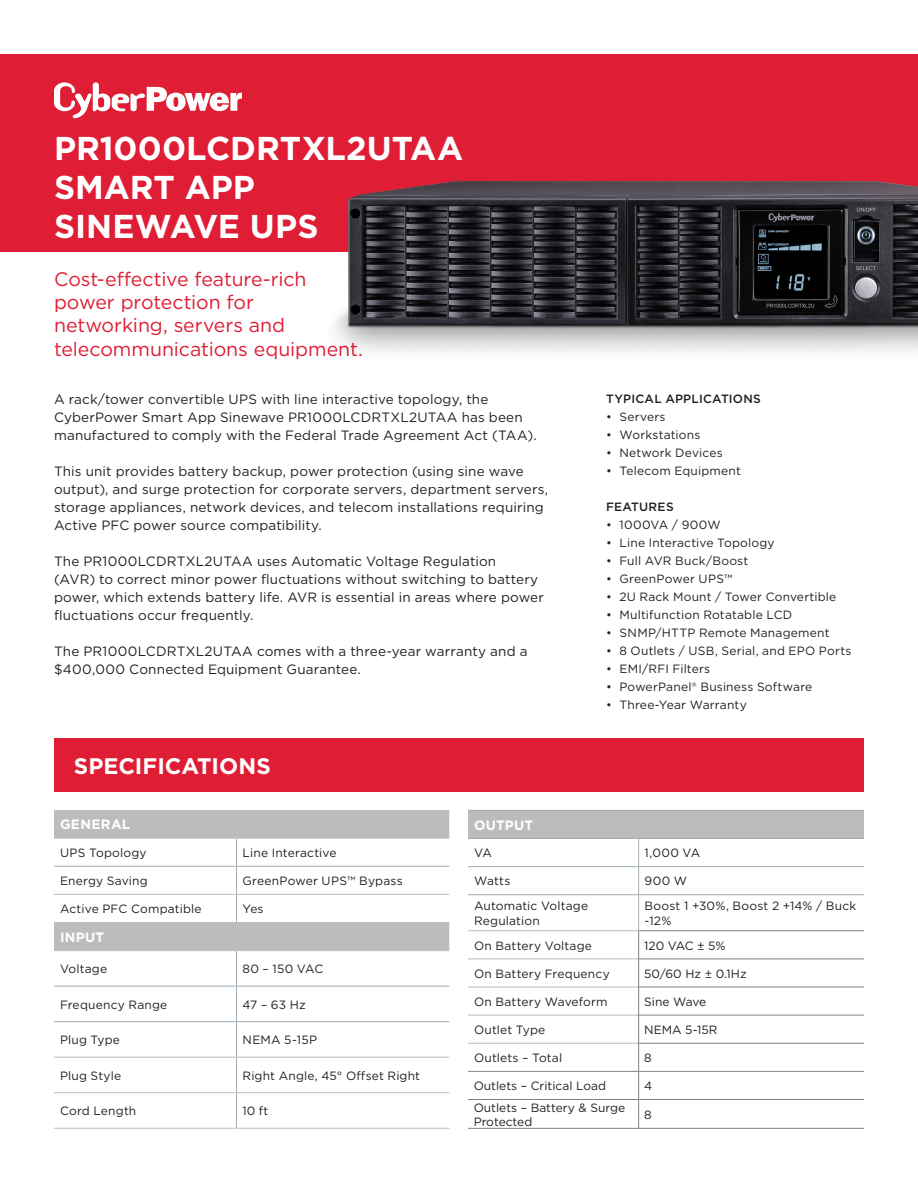
<style>
.page{position:relative;width:918px;height:1188px;background:#fff}
.page>*{position:absolute;margin:0;border:0;box-sizing:border-box;transform-origin:0 0}
.TITLE_DESCRIPTION{font:700 33px/39px "Gotham";color:#fff}
.TITLE_DESCRIPTION-2{font:700 22.5px "Gotham";color:#fff}
.TITLE_DESCRIPTION-3{font:19.5px/23.4px "Gotham";letter-spacing:-.005em;color:#df1d35}
.Paragraph{font:13.5px/18px "Gotham";letter-spacing:.01em;color:#231f20}
.TITLE_DESCRIPTION-4{font:700 13.5px "Gotham";letter-spacing:.02em;color:#fff}
.Chart_info{font:12px/14.4px "Gotham";letter-spacing:.015em;color:#231f20}
.TITLE_DESCRIPTION-5{font:12px/14.4px "Gotham";letter-spacing:.015em;color:#231f20}
.Paragraph-2{font:500 12px "Gotham";letter-spacing:.02em;color:#231f20}
.Chart_info-2{font:12px "Gotham";letter-spacing:-.01em;color:#231f20}
.Title_Bullet{font:500 12px "Gotham";letter-spacing:.025em;color:#231f20}
</style>
<div class="page">
<div style="left:0;top:54px;width:918px;height:198px;background:#df1d35"></div>
<svg style="left:54px;top:82px;width:188px;height:36px"></svg>
<div style="left:54px;top:738px;width:810px;height:54px;background:#df1d35"></div>
<svg style="left:54px;top:810px;width:395px;height:140px"></svg>
<hr style="left:54px;top:866px;width:183px;height:1px;background:#a1acb4">
<hr style="left:237px;top:866px;width:212px;height:1px;background:#a1acb4">
<svg style="left:236px;top:839px;width:1px;height:83px"></svg>
<hr style="left:236px;top:951px;width:1px;height:35px;background:#a1acb4">
<hr style="left:54px;top:986px;width:183px;height:1px;background:#a1acb4">
<hr style="left:237px;top:986px;width:212px;height:1px;background:#a1acb4">
<hr style="left:236px;top:987px;width:1px;height:34px;background:#a1acb4">
<hr style="left:54px;top:1021px;width:183px;height:1px;background:#a1acb4">
<hr style="left:237px;top:1021px;width:212px;height:1px;background:#a1acb4">
<hr style="left:236px;top:1022px;width:1px;height:35px;background:#a1acb4">
<hr style="left:236px;top:1058px;width:1px;height:34px;background:#a1acb4">
<hr style="left:236px;top:1093px;width:1px;height:35px;background:#a1acb4">
<hr style="left:54px;top:838px;width:183px;height:1px;background:#bdbbbb">
<hr style="left:237px;top:838px;width:212px;height:1px;background:#bdbbbb">
<hr style="left:54px;top:894px;width:183px;height:1px;background:#bdbbbb">
<hr style="left:237px;top:894px;width:212px;height:1px;background:#bdbbbb">
<hr style="left:54px;top:922px;width:183px;height:1px;background:#bdbbbb">
<hr style="left:237px;top:922px;width:212px;height:1px;background:#bdbbbb">
<hr style="left:54px;top:950px;width:183px;height:1px;background:#bdbbbb">
<hr style="left:237px;top:950px;width:212px;height:1px;background:#bdbbbb">
<hr style="left:54px;top:1057px;width:183px;height:1px;background:#bdbbbb">
<hr style="left:237px;top:1057px;width:212px;height:1px;background:#bdbbbb">
<hr style="left:54px;top:1092px;width:183px;height:1px;background:#bdbbbb">
<hr style="left:237px;top:1092px;width:212px;height:1px;background:#bdbbbb">
<hr style="left:54px;top:1128px;width:183px;height:1px;background:#bdbbbb">
<hr style="left:237px;top:1128px;width:212px;height:1px;background:#bdbbbb">
<div style="left:468px;top:810px;width:396px;height:28px;background:#bdbbbb"></div>
<svg style="left:468px;top:931px;width:396px;height:197px"></svg>
<hr style="left:468px;top:810px;width:171px;height:1px;background:#a1acb4">
<hr style="left:639px;top:810px;width:225px;height:1px;background:#a1acb4">
<hr style="left:468px;top:838px;width:171px;height:1px;background:#a1acb4">
<hr style="left:639px;top:838px;width:225px;height:1px;background:#a1acb4">
<hr style="left:468px;top:866px;width:171px;height:1px;background:#a1acb4">
<hr style="left:639px;top:866px;width:225px;height:1px;background:#a1acb4">
<svg style="left:638px;top:839px;width:1px;height:55px"></svg>
<hr style="left:638px;top:895px;width:1px;height:35px;background:#a1acb4">
<hr style="left:468px;top:894px;width:171px;height:1px;background:#a1acb4">
<hr style="left:639px;top:894px;width:225px;height:1px;background:#a1acb4">
<hr style="left:468px;top:930px;width:171px;height:1px;background:#bdbbbb">
<hr style="left:468px;top:958px;width:170px;height:1px;background:#bdbbbb">
<hr style="left:468px;top:987px;width:170px;height:1px;background:#bdbbbb">
<hr style="left:468px;top:1015px;width:170px;height:1px;background:#bdbbbb">
<hr style="left:468px;top:1043px;width:170px;height:1px;background:#bdbbbb">
<hr style="left:639px;top:930px;width:225px;height:1px;background:#808285">
<hr style="left:639px;top:959px;width:225px;height:1px;background:#808285">
<hr style="left:639px;top:987px;width:225px;height:1px;background:#808285">
<hr style="left:639px;top:1015px;width:225px;height:1px;background:#808285">
<hr style="left:639px;top:1043px;width:225px;height:1px;background:#808285">
<hr style="left:639px;top:1071px;width:225px;height:1px;background:#808285">
<hr style="left:639px;top:1099px;width:225px;height:1px;background:#808285">
<hr style="left:639px;top:1128px;width:225px;height:1px;background:#808285">
<hr style="left:468px;top:1071px;width:171px;height:1px;background:#808285">
<hr style="left:468px;top:1099px;width:171px;height:1px;background:#808285">
<svg style="left:638px;top:931px;width:1px;height:197px"></svg>
<hr style="left:468px;top:1128px;width:171px;height:1px;background:#808285">
<img style="left:334px;top:180px;width:584px;height:172px">
<p class="TITLE_DESCRIPTION" style="left:54px;top:129px;width:411px">PR1000LCDRTXL2UTAA</p>
<p class="TITLE_DESCRIPTION" style="left:54px;top:168px;width:266px">SMART APP<br>SINEWAVE UPS</p>
<p class="TITLE_DESCRIPTION-3" style="left:54px;top:267px;width:310px">Cost-effective feature-rich power protection for networking, servers and telecommunications equipment.</p>
<p class="Paragraph" style="left:54px;top:390px;width:484px">A rack/tower convertible UPS with line interactive topology, the<br>CyberPower Smart App Sinewave PR1000LCDRTXL2UTAA has been manufactured to comply with the Federal Trade Agreement Act (TAA).</p>
<p class="Paragraph" style="left:54px;top:462px;width:496px">This unit provides battery backup, power protection (using sine wave output), and surge protection for corporate servers, department servers, storage appliances, network devices, and telecom installations requiring Active PFC power source compatibility.</p>
<p class="Paragraph" style="left:54px;top:552px;width:491px">The PR1000LCDRTXL2UTAA uses Automatic Voltage Regulation<br>(AVR) to correct minor power fluctuations without switching to battery power, which extends battery life. AVR is essential in areas where power fluctuations occur frequently.</p>
<p class="Paragraph" style="left:54px;top:642px;width:475px">The PR1000LCDRTXL2UTAA comes with a three-year warranty and a $400,000 Connected Equipment Guarantee.</p>
<p class="TITLE_DESCRIPTION-2" style="left:74px;top:751px;width:198px">SPECIFICATIONS</p>
<p class="Paragraph-2" style="left:606px;top:391px;width:156px">TYPICAL APPLICATIONS</p>
<p class="Chart_info" style="left:606px;top:409px;width:61px">• Servers</p>
<p class="Chart_info" style="left:606px;top:427px;width:96px">• Workstations</p>
<p class="Chart_info" style="left:606px;top:445px;width:118px">• Network Devices</p>
<p class="Chart_info" style="left:606px;top:463px;width:136px">• Telecom Equipment</p>
<p class="Title_Bullet" style="left:606px;top:499px;width:69px">FEATURES</p>
<p class="Chart_info" style="left:606px;top:517px;width:116px">• 1000VA / 900W</p>
<p class="Chart_info" style="left:606px;top:535px;width:170px">• Line Interactive Topology</p>
<p class="Chart_info" style="left:606px;top:553px;width:144px">• Full AVR Buck/Boost</p>
<p class="Chart_info" style="left:606px;top:571px;width:128px">• GreenPower UPS™</p>
<p class="Chart_info" style="left:606px;top:589px;width:232px">• 2U Rack Mount / Tower Convertible</p>
<p class="Chart_info" style="left:606px;top:607px;width:188px">• Multifunction Rotatable LCD</p>
<p class="Chart_info" style="left:606px;top:625px;width:225px">• SNMP/HTTP Remote Management</p>
<p class="Chart_info" style="left:606px;top:643px;width:247px">• 8 Outlets / USB, Serial, and EPO Ports</p>
<p class="Chart_info" style="left:606px;top:661px;width:106px">• EMI/RFI Filters</p>
<p class="Chart_info" style="left:606px;top:679px;width:208px">• PowerPanel® Business Software</p>
<p class="Chart_info" style="left:606px;top:697px;width:142px">• Three-Year Warranty</p>
<p class="TITLE_DESCRIPTION-4" style="left:60px;top:816px;width:72px">GENERAL</p>
<p class="TITLE_DESCRIPTION-5" style="left:60px;top:845px;width:88px">UPS Topology</p>
<p class="TITLE_DESCRIPTION-5" style="left:243px;top:845px;width:96px">Line Interactive</p>
<p class="TITLE_DESCRIPTION-5" style="left:60px;top:873px;width:89px">Energy Saving</p>
<p class="TITLE_DESCRIPTION-5" style="left:243px;top:873px;width:162px">GreenPower UPS™ Bypass</p>
<p class="TITLE_DESCRIPTION-5" style="left:60px;top:902px;width:143px">Active PFC Compatible</p>
<p class="TITLE_DESCRIPTION-5" style="left:243px;top:902px;width:23px">Yes</p>
<p class="TITLE_DESCRIPTION-4" style="left:60px;top:928px;width:46px">INPUT</p>
<p class="TITLE_DESCRIPTION-5" style="left:60px;top:961px;width:49px">Voltage</p>
<p class="TITLE_DESCRIPTION-5" style="left:243px;top:961px;width:82px">80 – 150 VAC</p>
<p class="TITLE_DESCRIPTION-5" style="left:60px;top:997px;width:109px">Frequency Range</p>
<p class="TITLE_DESCRIPTION-5" style="left:243px;top:997px;width:65px">47 – 63 Hz</p>
<p class="TITLE_DESCRIPTION-5" style="left:60px;top:1033px;width:62px">Plug Type</p>
<p class="TITLE_DESCRIPTION-5" style="left:243px;top:1033px;width:76px">NEMA 5-15P</p>
<p class="TITLE_DESCRIPTION-5" style="left:60px;top:1068px;width:63px">Plug Style</p>
<p class="TITLE_DESCRIPTION-5" style="left:243px;top:1068px;width:179px">Right Angle, 45° Offset Right</p>
<p class="TITLE_DESCRIPTION-5" style="left:60px;top:1104px;width:78px">Cord Length</p>
<p class="TITLE_DESCRIPTION-5" style="left:243px;top:1104px;width:27px">10 ft</p>
<p class="TITLE_DESCRIPTION-4" style="left:474px;top:816px;width:61px">OUTPUT</p>
<p class="TITLE_DESCRIPTION-5" style="left:474px;top:846px;width:19px">VA</p>
<p class="TITLE_DESCRIPTION-5" style="left:645px;top:846px;width:57px">1,000 VA</p>
<p class="TITLE_DESCRIPTION-5" style="left:474px;top:874px;width:38px">Watts</p>
<p class="TITLE_DESCRIPTION-5" style="left:645px;top:874px;width:44px">900 W</p>
<p class="TITLE_DESCRIPTION-5" style="left:474px;top:899px;width:116px">Automatic Voltage<br>Regulation</p>
<p class="TITLE_DESCRIPTION-5" style="left:645px;top:899px;width:213px">Boost 1 +30%, Boost 2 +14% / Buck -12%</p>
<p class="TITLE_DESCRIPTION-5" style="left:474px;top:938px;width:120px">On Battery Voltage</p>
<p class="Chart_info" style="left:644px;top:938px;width:83px">120 VAC ± 5%</p>
<p class="TITLE_DESCRIPTION-5" style="left:474px;top:966px;width:137px">On Battery Frequency</p>
<p class="Chart_info" style="left:644px;top:966px;width:104px">50/60 Hz ± 0.1Hz</p>
<p class="TITLE_DESCRIPTION-5" style="left:474px;top:994px;width:135px">On Battery Waveform</p>
<p class="Chart_info-2" style="left:644px;top:994px;width:63px">Sine Wave</p>
<p class="TITLE_DESCRIPTION-5" style="left:474px;top:1022px;width:73px">Outlet Type</p>
<p class="Chart_info" style="left:644px;top:1022px;width:75px">NEMA 5-15R</p>
<p class="TITLE_DESCRIPTION-5" style="left:474px;top:1050px;width:90px">Outlets – Total</p>
<p class="Chart_info" style="left:644px;top:1050px;width:9px">8</p>
<p class="Chart_info" style="left:474px;top:1079px;width:134px">Outlets – Critical Load</p>
<p class="Chart_info" style="left:644px;top:1079px;width:10px">4</p>
<p class="Chart_info" style="left:474px;top:1100px;width:153px">Outlets – Battery &amp; Surge<br>Protected</p>
<p class="Chart_info" style="left:644px;top:1107px;width:9px">8</p>
</div>
